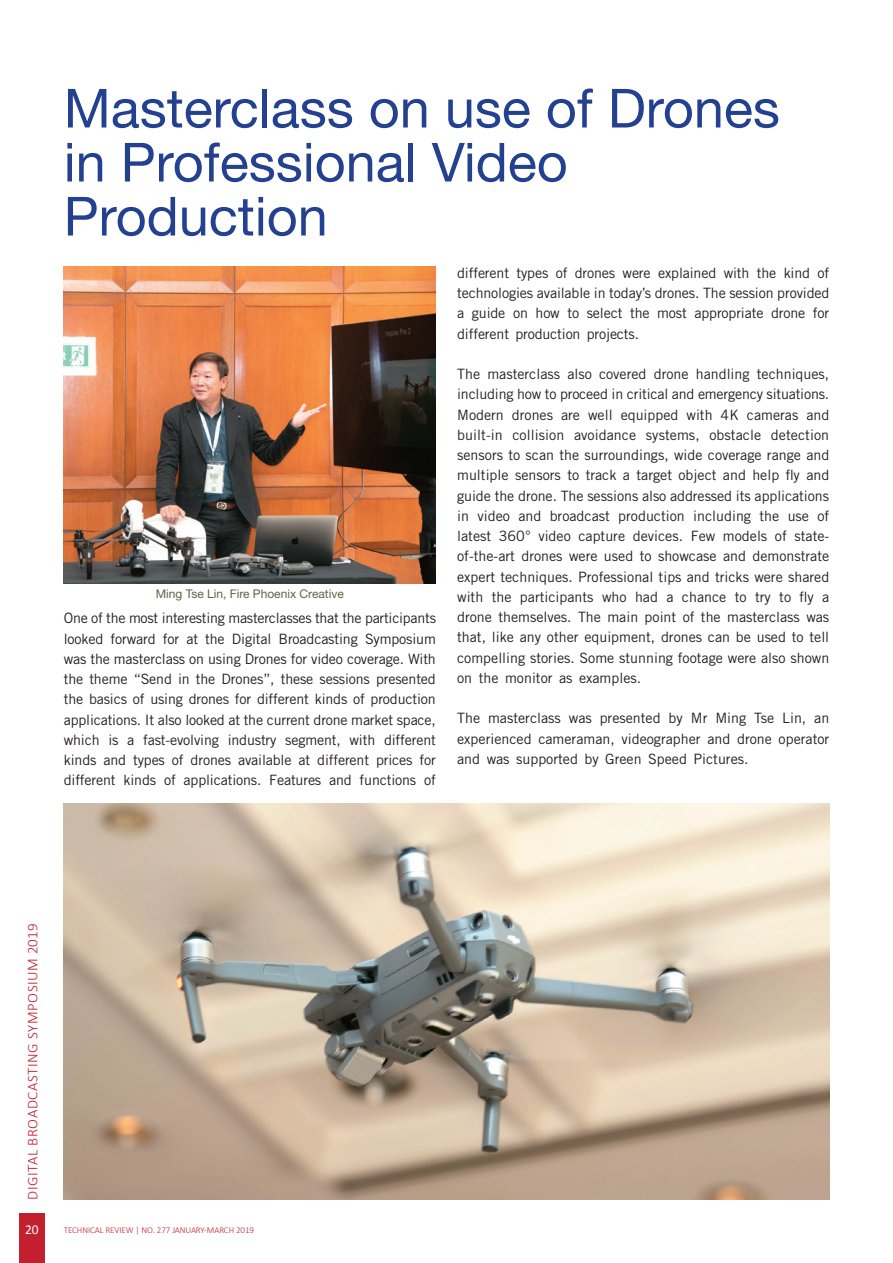
<style>
.page{position:relative;width:893px;height:1263px;background:#fff}
.page>*{position:absolute;margin:0;border:0;box-sizing:border-box;transform-origin:0 0}
.t1{font:54px/54px "Helvetica Neue";color:#234190}
.t2{font:300 15px "Calibri";letter-spacing:.04em;color:#c21f2f}
.t3{font:14.25px/20.2px "Trade Gothic";letter-spacing:-.005em;color:#231f20;text-align:justify}
.t4{font:13.5px "Calibri";color:#fff}
.t5{font:12px "Helvetica Neue";color:#616544}
.t6{font:300 9px "Calibri";letter-spacing:-.01em;color:#c21f2f}
</style>
<div class="page">
<div style="left:19px;top:1213px;width:26px;height:50px;background:#c21f2f"></div>
<img style="left:64px;top:267px;width:372px;height:317px">
<img style="left:64px;top:804px;width:765px;height:395px">
<h1 class="t1" style="left:64px;top:81px;width:718px">Masterclass on use of Drones in Professional Video<br>Production</h1>
<p class="t3" style="left:457px;top:263px;width:374px">different types of drones were explained with the kind of technologies available in today’s drones. The session provided a guide on how to select the most appropriate drone for different production projects.</p>
<p class="t3" style="left:457px;top:364px;width:374px">The masterclass also covered drone handling techniques, including how to proceed in critical and emergency situations.<br>Modern drones are well equipped with 4K cameras and built-in collision avoidance systems, obstacle detection sensors to scan the surroundings, wide coverage range and multiple sensors to track a target object and help fly and guide the drone. The sessions also addressed its applications in video and broadcast production including the use of latest 360° video capture devices. Few models of state&shy;of-the-art drones were used to showcase and demonstrate expert techniques. Professional tips and tricks were shared with the participants who had a chance to try to fly a drone themselves. The main point of the masterclass was that, like any other equipment, drones can be used to tell compelling stories. Some stunning footage were also shown on the monitor as examples.</p>
<p class="t3" style="left:457px;top:708px;width:374px">The masterclass was presented by Mr Ming Tse Lin, an experienced cameraman, videographer and drone operator and was supported by Green Speed Pictures.</p>
<p class="t5" style="left:156px;top:587px;width:190px">Ming Tse Lin, Fire Phoenix Creative</p>
<p class="t3" style="left:64px;top:608px;width:374px">One of the most interesting masterclasses that the participants looked forward for at the Digital Broadcasting Symposium was the masterclass on using Drones for video coverage. With the theme “Send in the Drones”, these sessions presented the basics of using drones for different kinds of production applications. It also looked at the current drone market space, which is a fast-evolving industry segment, with different kinds and types of drones available at different prices for different kinds of applications. Features and functions of</p>
<p class="t2" style="left:26px;top:1200px;width:278px;rotate:-90deg">DIGITAL BROADCASTING SYMPOSIUM 2019</p>
<p class="t4" style="left:25px;top:1221px;width:15px">20</p>
<p class="t6" style="left:64px;top:1226px;width:192px">TECHNICAL REVIEW | NO. 277 JANUARY-MARCH 2019</p>
</div>
